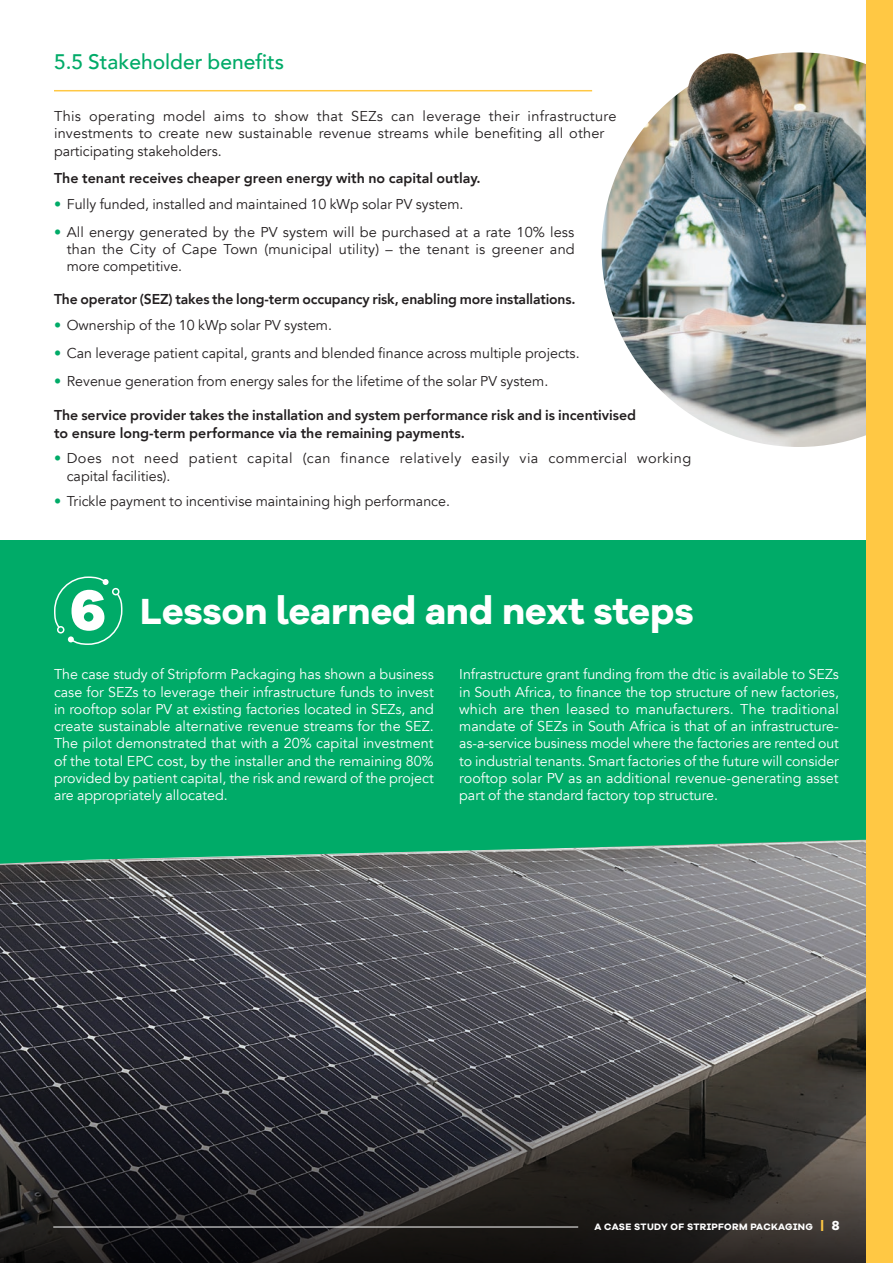
<style>
.page{position:relative;width:893px;height:1263px;background:#fff}
.page>*{position:absolute;margin:0;border:0;box-sizing:border-box;transform-origin:0 0}
.t1{font:800 58.65px "Galano Grotesque Alt";color:#fff}
.t2{font:37.5px "Galano Grotesque Alt Bold";color:#fff}
.Paragraph_Style_1{font:500 21px "Avenir";color:#00ab68}
.Body_Copy{font:14.25px/17.2px "Avenir";color:#fff;text-align:justify}
.Paragraph_Style_1-2{font:14.25px/17.2px "Avenir";color:#231f20}
.Paragraph_Style_1-3{font:800 14.25px/17.2px "Avenir";color:#231f20}
.Paragraph_Style_1-4{font:14.25px/17.2px "Avenir";letter-spacing:.03em;color:#231f20}
.t3{font:700 9.6px "Galano Grotesque Alt";letter-spacing:.035em;color:#fff}
.s1{font-weight:900;color:#00ab68}
.s2{font-family:"Galano Grotesque Bold";font-weight:400;font-size:13.5px;color:#ffc844}
.s3{font-size:13.5px}
</style>
<div class="page">
<div style="left:0;top:541px;width:893px;height:722px;background:#00ab68"></div>
<hr style="left:54px;top:90px;width:538px;height:1px;background:#ffc844">
<img style="left:591px;top:52px;width:275px;height:395px">
<svg style="left:54px;top:576px;width:69px;height:69px"></svg>
<div style="left:112px;top:588px;width:7px;height:7px;border:2px solid #fff;border-radius:50%"></div>
<img style="left:0;top:839px;width:866px;height:207px">
<svg style="left:0;top:1046px;width:866px;height:217px;background:#2c2a2d"></svg>
<div style="left:866px;top:0;width:27px;height:1263px;background:#ffc844"></div>
<img style="left:688px;top:53px;width:72px;height:60px">
<hr style="left:53px;top:1226px;width:525px;height:1px;background:#fff">
<p class="Paragraph_Style_1" style="left:54px;top:44px;width:232px">5.5 Stakeholder benefits</p>
<p class="Paragraph_Style_1-2" style="left:54px;top:108px;width:564px">This operating model aims to show that SEZs can leverage their infrastructure investments to create new sustainable revenue streams while benefiting all other participating stakeholders.</p>
<p class="Paragraph_Style_1-3" style="left:54px;top:169px;width:428px">The tenant receives cheaper green energy with no capital outlay.</p>
<p class="Paragraph_Style_1-2" style="left:54px;top:195px;width:411px"><span class="s1">•</span> Fully funded, installed and maintained 10 kWp solar PV system.</p>
<p class="Paragraph_Style_1-2" style="left:67px;top:223px;width:510px;text-align:justify;text-indent:-13px"><span class="s1">•</span> All energy generated by the PV system will be purchased at a rate 10% less than the City of Cape Town (municipal utility) – the tenant is greener and more competitive.</p>
<p class="Paragraph_Style_1-3" style="left:54px;top:290px;width:523px">The operator (SEZ) takes the long-term occupancy risk, enabling more installations.</p>
<p class="Paragraph_Style_1-2" style="left:54px;top:316px;width:280px"><span class="s1">•</span> Ownership of the 10 kWp solar PV system.</p>
<p class="Paragraph_Style_1-2" style="left:54px;top:344px;width:527px"><span class="s1">•</span> Can leverage patient capital, grants and blended finance across multiple projects.</p>
<p class="Paragraph_Style_1-2" style="left:54px;top:372px;width:496px"><span class="s1">•</span> Revenue generation from energy sales for the lifetime of the solar PV system.</p>
<p class="Paragraph_Style_1-3" style="left:54px;top:407px;width:584px">The service provider takes the installation and system performance risk and is incentivised to ensure long-term performance via the remaining payments.</p>
<p class="Paragraph_Style_1-4" style="left:67px;top:450px;width:626px;text-indent:-13px"><span class="s1">•</span> Does not need patient capital (can finance relatively easily via commercial working capital facilities).</p>
<p class="Paragraph_Style_1-2" style="left:54px;top:493px;width:397px"><span class="s1">•</span> Trickle payment to incentivise maintaining high performance.</p>
<p class="t1" style="left:70px;top:571px;width:37px">6</p>
<p class="t2" style="left:140px;top:587px;width:555px">Lesson learned and next steps</p>
<p class="Body_Copy" style="left:54px;top:666px;width:381px">The case study of Stripform Packaging has shown a business case for SEZs to leverage their infrastructure funds to invest in rooftop solar PV at existing factories located in SEZs, and create sustainable alternative revenue streams for the SEZ.<br>The pilot demonstrated that with a 20% capital investment of the total EPC cost, by the installer and the remaining 80% provided by patient capital, the risk and reward of the project are appropriately allocated.</p>
<p class="Body_Copy" style="left:459px;top:666px;width:381px">Infrastructure grant funding from the dtic is available to SEZs in South Africa, to finance the top structure of new factories, which are then leased to manufacturers. The traditional mandate of SEZs in South Africa is that of an infrastructure&shy;as-a-service business model where the factories are rented out to industrial tenants. Smart factories of the future will consider rooftop solar PV as an additional revenue-generating asset part of the standard factory top structure.</p>
<p class="t3" style="left:594px;top:1221px;width:247px">A CASE STUDY OF STRIPFORM PACKAGING <span class="s2">|</span> <span class="s3">8</span></p>
</div>
